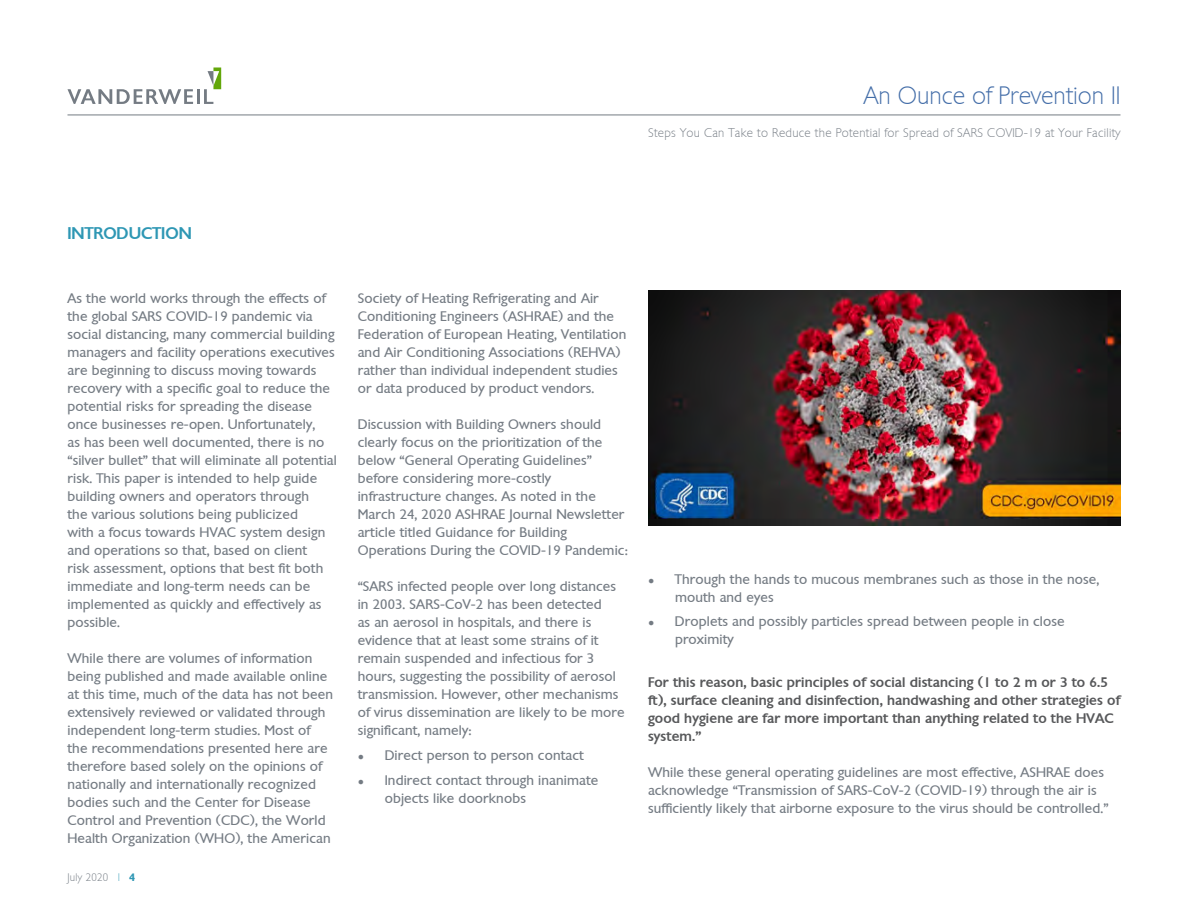
<style>
.page{position:relative;width:1188px;height:918px;background:#fff}
.page>*{position:absolute;margin:0;border:0;box-sizing:border-box;transform-origin:0 0}
.t1{font:200 24px "Chantilly";color:#436da8}
.t2{font:500 16.5px "Chantilly";color:#2e97b4}
.t3{font:13.5px/18px "Chantilly";letter-spacing:.01em;color:#747b83}
.t4{font:500 13.5px/18px "Chantilly";letter-spacing:.01em;color:#57585a}
.t5{font:200 12px "Chantilly";letter-spacing:.025em;color:#747b83}
.t6{font:200 10.5px "Chantilly";letter-spacing:.025em;color:#747b83}
.s1{color:#2e97b4}
.s2{font-weight:600;color:#2e97b4}
.s3{font-family:"Arial";font-size:10.5px}
</style>
<div class="page">
<hr style="left:68px;top:115px;width:1052px;height:1px;background:#747b83">
<svg style="left:68px;top:89px;width:125px;height:15px"></svg>
<hr style="left:197px;top:89px;width:3px;height:15px;background:#747b83">
<svg style="left:204px;top:68px;width:17px;height:36px"></svg>
<img style="left:648px;top:290px;width:472px;height:236px">
<h1 class="t1" style="left:864px;top:81px;width:258px">An Ounce of Prevention II</h1>
<p class="t5" style="left:648px;top:126px;width:474px">Steps You Can Take to Reduce the Potential for Spread of SARS COVID-19 at Your Facility</p>
<p class="t2" style="left:67px;top:223px;width:126px">INTRODUCTION</p>
<p class="t3" style="left:68px;top:290px;width:271px">As the world works through the effects of the global SARS COVID-19 pandemic via social distancing, many commercial building managers and facility operations executives are beginning to discuss moving towards recovery with a specific goal to reduce the potential risks for spreading the disease once businesses re-open. Unfortunately,<br>as has been well documented, there is no “silver bullet” that will eliminate all potential risk. This paper is intended to help guide building owners and operators through<br>the various solutions being publicized<br>with a focus towards HVAC system design and operations so that, based on client<br>risk assessment, options that best fit both immediate and long-term needs can be implemented as quickly and effectively as possible.</p>
<p class="t3" style="left:68px;top:650px;width:267px">While there are volumes of information being published and made available online at this time, much of the data has not been extensively reviewed or validated through independent long-term studies. Most of the recommendations presented here are therefore based solely on the opinions of nationally and internationally recognized bodies such and the Center for Disease Control and Prevention (CDC), the World Health Organization (WHO), the American</p>
<p class="t6" style="left:68px;top:871px;width:69px">July 2020 <span class="s1">|</span> <span class="s2">4</span></p>
<p class="t3" style="left:358px;top:289px;width:270px">Society of Heating Refrigerating and Air Conditioning Engineers (ASHRAE) and the Federation of European Heating, Ventilation and Air Conditioning Associations (REHVA) rather than individual independent studies or data produced by product vendors.</p>
<p class="t3" style="left:358px;top:415px;width:272px">Discussion with Building Owners should clearly focus on the prioritization of the below “General Operating Guidelines” before considering more-costly infrastructure changes. As noted in the March 24, 2020 ASHRAE Journal Newsletter article titled Guidance for Building Operations During the COVID-19 Pandemic:</p>
<p class="t3" style="left:358px;top:577px;width:268px">“SARS infected people over long distances in 2003. SARS-CoV-2 has been detected<br>as an aerosol in hospitals, and there is evidence that at least some strains of it remain suspended and infectious for 3 hours, suggesting the possibility of aerosol transmission. However, other mechanisms of virus dissemination are likely to be more significant, namely:</p>
<p class="t3" style="left:358px;top:746px;width:228px"><span class="s3">●</span> Direct person to person contact</p>
<p class="t3" style="left:385px;top:771px;width:215px;text-indent:-27px"><span class="s3">●</span> Indirect contact through inanimate objects like doorknobs</p>
<p class="t3" style="left:675px;top:570px;width:426px;text-indent:-27px"><span class="s3">●</span> Through the hands to mucous membranes such as those in the nose, mouth and eyes</p>
<p class="t3" style="left:675px;top:612px;width:391px;text-indent:-27px"><span class="s3">●</span> Droplets and possibly particles spread between people in close proximity</p>
<p class="t4" style="left:648px;top:673px;width:474px">For this reason, basic principles of social distancing (1 to 2 m or 3 to 6.5 ft), surface cleaning and disinfection, handwashing and other strategies of good hygiene are far more important than anything related to the HVAC system.”</p>
<p class="t3" style="left:648px;top:763px;width:462px">While these general operating guidelines are most effective, ASHRAE does acknowledge “Transmission of SARS-CoV-2 (COVID-19) through the air is sufficiently likely that airborne exposure to the virus should be controlled.”</p>
</div>
